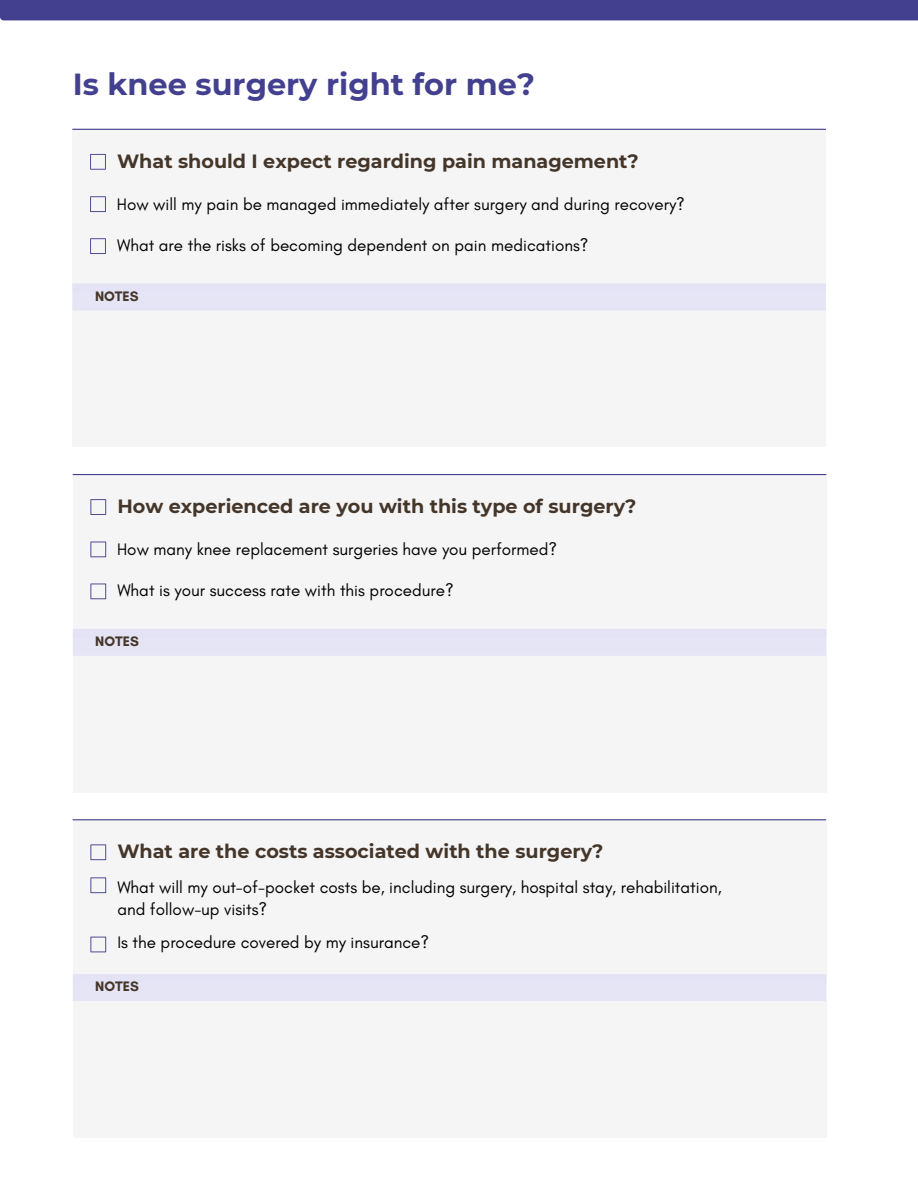
<style>
.page{position:relative;width:918px;height:1188px;background:#fff}
.page>*{position:absolute;margin:0;border:0;box-sizing:border-box;transform-origin:0 0}
.t1{font:700 30.45px "Montserrat";color:#43408f}
.t2{font:700 19.2px "Montserrat";color:#45362a}
.t3{font:16.95px/22.5px "Glacial Indifference";color:#000}
.t4{font:700 13.95px "Glacial Indifference";color:#45362a}
</style>
<div class="page">
<div style="left:72px;top:129px;width:754px;height:163px;background:#f5f5f6"></div>
<svg style="left:90px;top:196px;width:16px;height:16px"></svg>
<svg style="left:90px;top:238px;width:16px;height:16px"></svg>
<div style="left:72px;top:284px;width:754px;height:163px;background:#f5f5f6"></div>
<div style="left:72px;top:284px;width:754px;height:27px;background:#e6e5f6"></div>
<hr style="left:72px;top:129px;width:754px;height:1px;background:#43408f">
<svg style="left:90px;top:154px;width:16px;height:16px"></svg>
<div style="left:73px;top:474px;width:753px;height:163px;background:#f5f5f6"></div>
<svg style="left:90px;top:542px;width:16px;height:15px"></svg>
<svg style="left:90px;top:583px;width:16px;height:16px"></svg>
<div style="left:73px;top:629px;width:753px;height:163px;background:#f5f5f6"></div>
<div style="left:73px;top:629px;width:753px;height:27px;background:#e6e5f6"></div>
<hr style="left:73px;top:474px;width:753px;height:1px;background:#43408f">
<svg style="left:90px;top:499px;width:16px;height:16px"></svg>
<div style="left:73px;top:819px;width:753px;height:164px;background:#f5f5f6"></div>
<svg style="left:90px;top:877px;width:16px;height:16px"></svg>
<svg style="left:90px;top:937px;width:16px;height:15px"></svg>
<div style="left:73px;top:974px;width:753px;height:163px;background:#f5f5f6"></div>
<div style="left:73px;top:974px;width:753px;height:27px;background:#e6e5f6"></div>
<hr style="left:73px;top:819px;width:753px;height:1px;background:#43408f">
<svg style="left:90px;top:844px;width:16px;height:16px"></svg>
<div style="left:0;top:0;width:918px;height:20px;background:#43408f"></div>
<h1 class="t1" style="left:73px;top:65px;width:464px">Is knee surgery right for me?</h1>
<p class="t2" style="left:117px;top:149px;width:523px">What should I expect regarding pain management?</p>
<p class="t3" style="left:117px;top:193px;width:570px">How will my pain be managed immediately after surgery and during recovery?</p>
<h3 class="t3" style="left:117px;top:234px;width:473px">What are the risks of becoming dependent on pain medications?</h3>
<p class="t4" style="left:95px;top:287px;width:45px">NOTES</p>
<h3 class="t2" style="left:117px;top:494px;width:521px">How experienced are you with this type of surgery?</h3>
<h2 class="t3" style="left:117px;top:538px;width:442px">How many knee replacement surgeries have you performed?</h2>
<p class="t3" style="left:117px;top:579px;width:338px">What is your success rate with this procedure?</p>
<p class="t4" style="left:95px;top:632px;width:45px">NOTES</p>
<p class="t2" style="left:117px;top:840px;width:488px">What are the costs associated with the surgery?</p>
<h3 class="t3" style="left:117px;top:876px;width:606px">What will my out-of-pocket costs be, including surgery, hospital stay, rehabilitation, and follow-up visits?</h3>
<p class="t3" style="left:117px;top:931px;width:313px">Is the procedure covered by my insurance?</p>
<h3 class="t4" style="left:95px;top:978px;width:45px">NOTES</h3>
</div>
